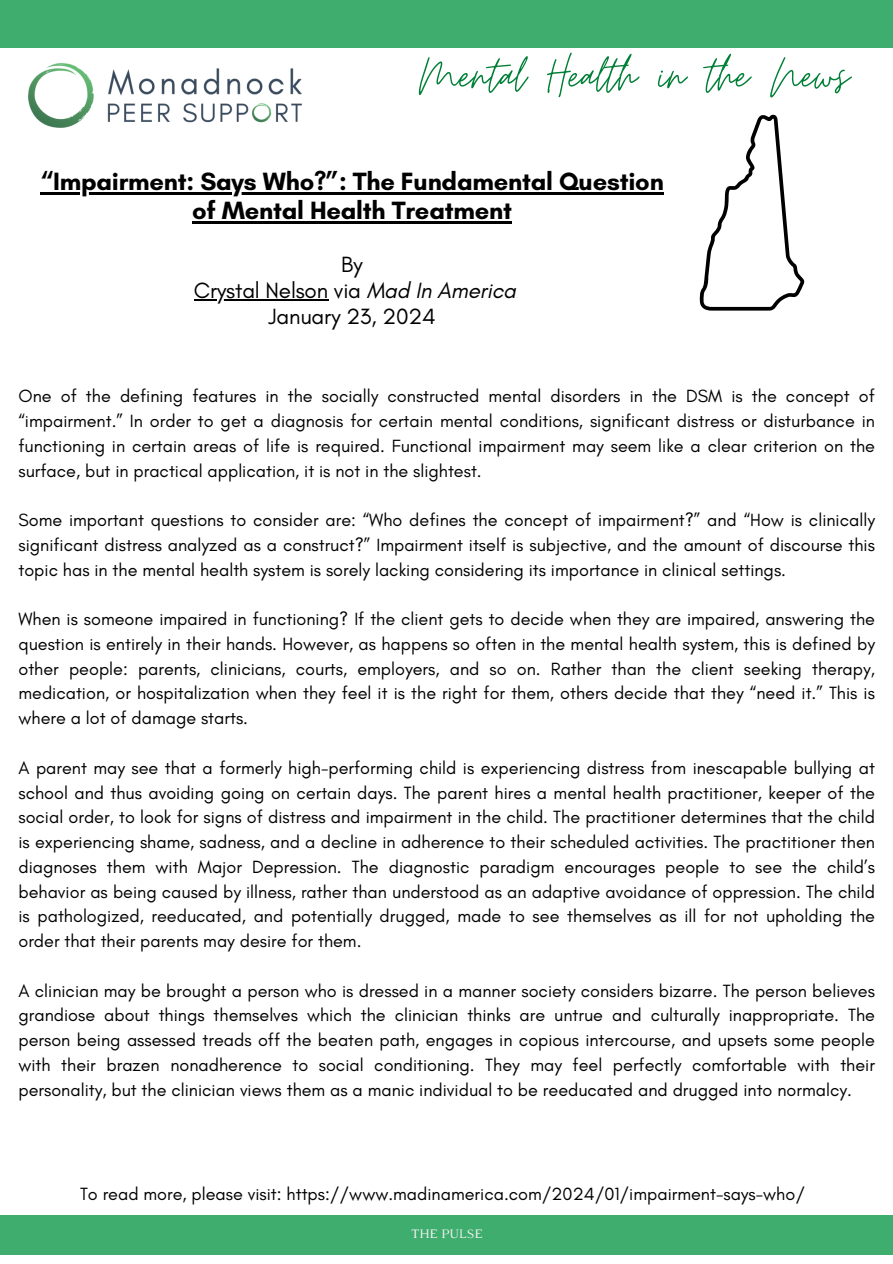
<style>
.page{position:relative;width:893px;height:1264px;background:#fff}
.page>*{position:absolute;margin:0;border:0;box-sizing:border-box;transform-origin:0 0}
.t1{font:55.8px "Moon Time";color:#008037}
.t2{font:700 25.5px/29.2px "Glacial Indifference";letter-spacing:-.01em;color:#000;text-align:center}
.t3{font:22.5px/25.8px "Glacial Indifference";letter-spacing:-.01em;color:#000;text-align:center}
.t4{font:18px/24.8px "Glacial Indifference";color:#000;text-align:justify}
.t5{font:13.2px "Luthier";color:#f5f3f5}
.s1{font-style:italic}
</style>
<div class="page">
<div style="left:0;top:1215px;width:892px;height:40px;background:#3ead6e"></div>
<img style="left:7px;top:47px;width:315px;height:81px">
<svg style="left:699px;top:115px;width:105px;height:195px"></svg>
<hr style="left:40px;top:192px;width:623px;height:2px;background:#000">
<hr style="left:192px;top:221px;width:319px;height:3px;background:#000">
<hr style="left:194px;top:299px;width:134px;height:1px;background:#000">
<div style="left:0;top:0;width:892px;height:47px;background:#3ead6e"></div>
<h4 class="t1" style="left:419px;top:41px;width:432px">Mental Health in the News</h4>
<h4 class="t2" style="left:40px;top:166px;width:625px">“Impairment: Says Who?”: The Fundamental Question of Mental Health Treatment</h4>
<h4 class="t3" style="left:341px;top:251px;width:23px">By</h4>
<h4 class="t3" style="left:194px;top:277px;width:323px">Crystal Nelson via <span class="s1">Mad In America<br></span>January 23, 2024</h4>
<h1 class="t4" style="left:18px;top:383px;width:857px">One of the defining features in the socially constructed mental disorders in the DSM is the concept of “impairment.” In order to get a diagnosis for certain mental conditions, significant distress or disturbance in functioning in certain areas of life is required. Functional impairment may seem like a clear criterion on the surface, but in practical application, it is not in the slightest.</h1>
<p class="t4" style="left:18px;top:507px;width:857px">Some important questions to consider are: “Who defines the concept of impairment?” and “How is clinically significant distress analyzed as a construct?” Impairment itself is subjective, and the amount of discourse this topic has in the mental health system is sorely lacking considering its importance in clinical settings.</p>
<h2 class="t4" style="left:18px;top:606px;width:858px">When is someone impaired in functioning? If the client gets to decide when they are impaired, answering the question is entirely in their hands. However, as happens so often in the mental health system, this is defined by other people: parents, clinicians, courts, employers, and so on. Rather than the client seeking therapy, medication, or hospitalization when they feel it is the right for them, others decide that they “need it.” This is where a lot of damage starts.</h2>
<h3 class="t4" style="left:18px;top:755px;width:858px">A parent may see that a formerly high-performing child is experiencing distress from inescapable bullying at school and thus avoiding going on certain days. The parent hires a mental health practitioner, keeper of the social order, to look for signs of distress and impairment in the child. The practitioner determines that the child is experiencing shame, sadness, and a decline in adherence to their scheduled activities. The practitioner then diagnoses them with Major Depression. The diagnostic paradigm encourages people to see the child’s behavior as being caused by illness, rather than understood as an adaptive avoidance of oppression. The child is pathologized, reeducated, and potentially drugged, made to see themselves as ill for not upholding the order that their parents may desire for them.</h3>
<h4 class="t4" style="left:18px;top:977px;width:857px">A clinician may be brought a person who is dressed in a manner society considers bizarre. The person believes grandiose about things themselves which the clinician thinks are untrue and culturally inappropriate. The person being assessed treads off the beaten path, engages in copious intercourse, and upsets some people with their brazen nonadherence to social conditioning. They may feel perfectly comfortable with their personality, but the clinician views them as a manic individual to be reeducated and drugged into normalcy.</h4>
<p class="t4" style="left:80px;top:1180px;width:726px">To read more, please visit: https://www.madinamerica.com/2024/01/impairment-says-who/</p>
<h4 class="t5" style="left:411px;top:1228px;width:73px">THE PULSE</h4>
</div>
